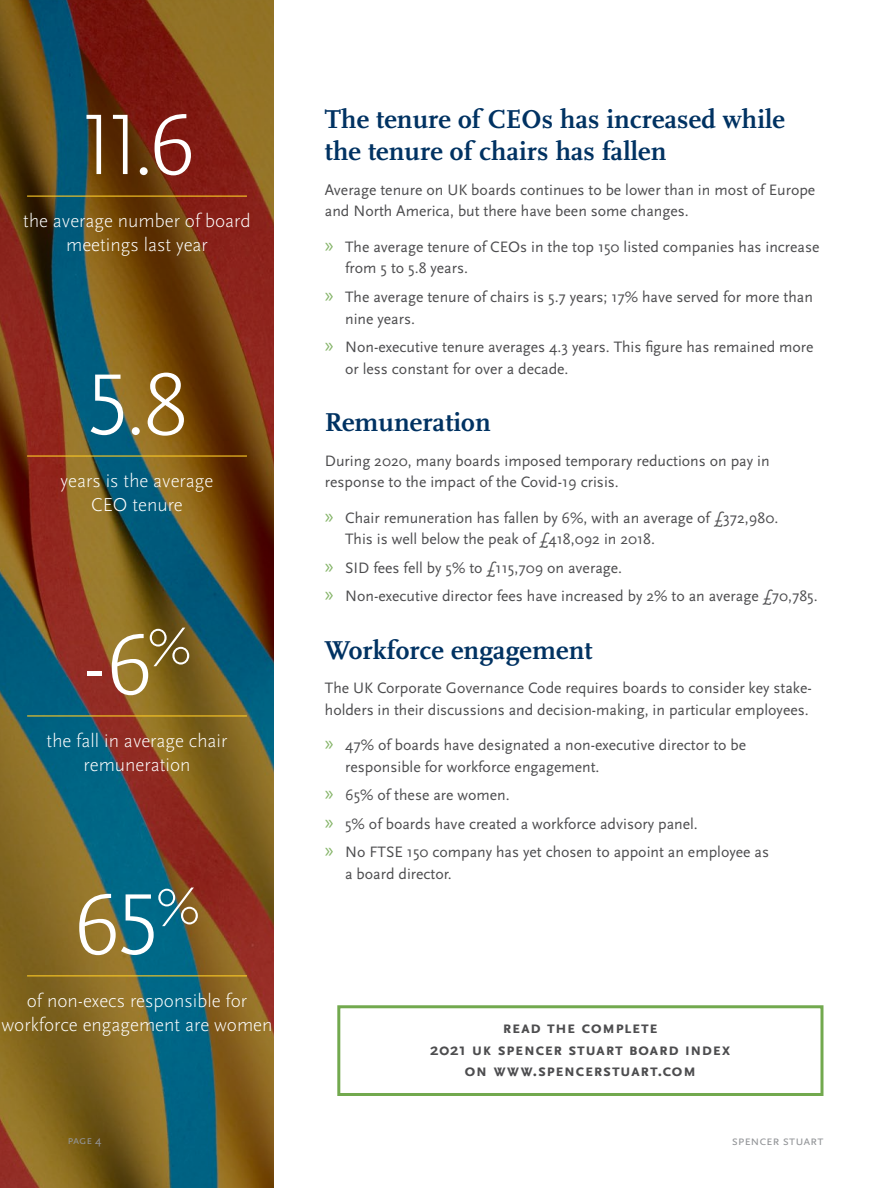
<style>
.page{position:relative;width:891px;height:1188px;background:#fff}
.page>*{position:absolute;margin:0;border:0;box-sizing:border-box;transform-origin:0 0}
.Big_Number{font:300 90px "Scala Sans Pro";color:#fff}
.Header_1{font:700 27px/32.4px "Scala Pro";letter-spacing:.005em;color:#003262}
.Big_Number_Subtext{font:300 19.5px/23.4px "Scala Sans Pro";color:#fff;text-align:center}
.Body-B_No_Rag{font:700 17.25px/21.8px "Scala Sans Pro";letter-spacing:.025em;color:#4d4d4f;text-align:center}
.Body_Text_Before_Bul{font:15.75px/21.8px "Scala Sans Pro";color:#4d4d4f}
.t1{font:13.5px "Scala Sans Pro";letter-spacing:-.015em;color:#939598}
.t2{font:12px "Scala Sans Pro";color:#939598}
.s1{font-family:"Myriad Pro";font-size:21px;color:#86b56a}
</style>
<div class="page">
<svg style="left:0;top:0;width:274px;height:1188px;background:#66502e"></svg>
<hr style="left:27px;top:455px;width:220px;height:2px;background:#fac826">
<hr style="left:27px;top:975px;width:220px;height:1px;background:#fac826">
<hr style="left:27px;top:196px;width:220px;height:1px;background:#fac826">
<hr style="left:27px;top:715px;width:220px;height:2px;background:#fac826">
<div style="left:337px;top:1005px;width:487px;height:91px;border:3px solid #72a94e"></div>
<p class="Big_Number" style="left:80px;top:94px;width:116px">11.6</p>
<h2 class="Big_Number_Subtext" style="left:23px;top:210px;width:229px">the average number of board meetings last year</h2>
<p class="Big_Number" style="left:86px;top:354px;width:104px">5.8</p>
<h2 class="Big_Number_Subtext" style="left:61px;top:469px;width:154px">years is the average<br>CEO tenure</h2>
<p class="Big_Number" style="left:83px;top:613px;width:110px">-6<sup>%</sup></p>
<h2 class="Big_Number_Subtext" style="left:47px;top:729px;width:182px">the fall in average chair remuneration</h2>
<p class="Big_Number" style="left:74px;top:873px;width:128px">65<sup>%</sup></p>
<h2 class="Big_Number_Subtext" style="left:2px;top:989px;width:272px">of non-execs responsible for workforce engagement are women</h2>
<h2 class="Header_1" style="left:325px;top:103px;width:462px">The tenure of CEOs has increased while the tenure of chairs has fallen</h2>
<p class="Body_Text_Before_Bul" style="left:325px;top:179px;width:492px">Average tenure on UK boards continues to be lower than in most of Europe and North America, but there have been some changes.</p>
<p class="Body_Text_Before_Bul" style="left:345px;top:236px;width:476px;text-indent:-20px"><span class="s1">»</span> The average tenure of CEOs in the top 150 listed companies has increase from 5 to 5.8 years.</p>
<p class="Body_Text_Before_Bul" style="left:345px;top:286px;width:469px;text-indent:-20px"><span class="s1">»</span> The average tenure of chairs is 5.7 years; 17% have served for more than nine years.</p>
<p class="Body_Text_Before_Bul" style="left:345px;top:336px;width:470px;text-indent:-20px"><span class="s1">»</span> Non-executive tenure averages 4.3 years. This figure has remained more or less constant for over a decade.</p>
<h2 class="Header_1" style="left:325px;top:406px;width:167px">Remuneration</h2>
<p class="Body_Text_Before_Bul" style="left:325px;top:450px;width:446px">During 2020, many boards imposed temporary reductions on pay in response to the impact of the Covid-19 crisis.</p>
<p class="Body_Text_Before_Bul" style="left:345px;top:507px;width:435px;text-indent:-20px"><span class="s1">»</span> Chair remuneration has fallen by 6%, with an average of £372,980.<br>This is well below the peak of £418,092 in 2018.</p>
<p class="Body_Text_Before_Bul" style="left:325px;top:557px;width:299px"><span class="s1">»</span> SID fees fell by 5% to £115,709 on average.</p>
<p class="Body_Text_Before_Bul" style="left:325px;top:585px;width:494px"><span class="s1">»</span> Non-executive director fees have increased by 2% to an average £70,785.</p>
<h2 class="Header_1" style="left:325px;top:633px;width:269px">Workforce engagement</h2>
<p class="Body_Text_Before_Bul" style="left:325px;top:677px;width:488px">The UK Corporate Governance Code requires boards to consider key stake&shy;holders in their discussions and decision-making, in particular employees.</p>
<p class="Body_Text_Before_Bul" style="left:345px;top:734px;width:403px;text-indent:-20px"><span class="s1">»</span> 47% of boards have designated a non-executive director to be responsible for workforce engagement.</p>
<p class="Body_Text_Before_Bul" style="left:325px;top:784px;width:186px"><span class="s1">»</span> 65% of these are women.</p>
<p class="Body_Text_Before_Bul" style="left:325px;top:813px;width:374px"><span class="s1">»</span> 5% of boards have created a workforce advisory panel.</p>
<p class="Body_Text_Before_Bul" style="left:345px;top:841px;width:425px;text-indent:-20px"><span class="s1">»</span> No FTSE 150 company has yet chosen to appoint an employee as a board director.</p>
<p class="Body-B_No_Rag" style="left:430px;top:1016px;width:302px">Read the complete<br>2021 UK Spencer Stuart Board Index on www.spencerstuart.com</p>
<p class="t2" style="left:68px;top:1133px;width:36px">page 4</p>
<p class="t1" style="left:732px;top:1133px;width:93px">Spencer Stuart</p>
</div>
